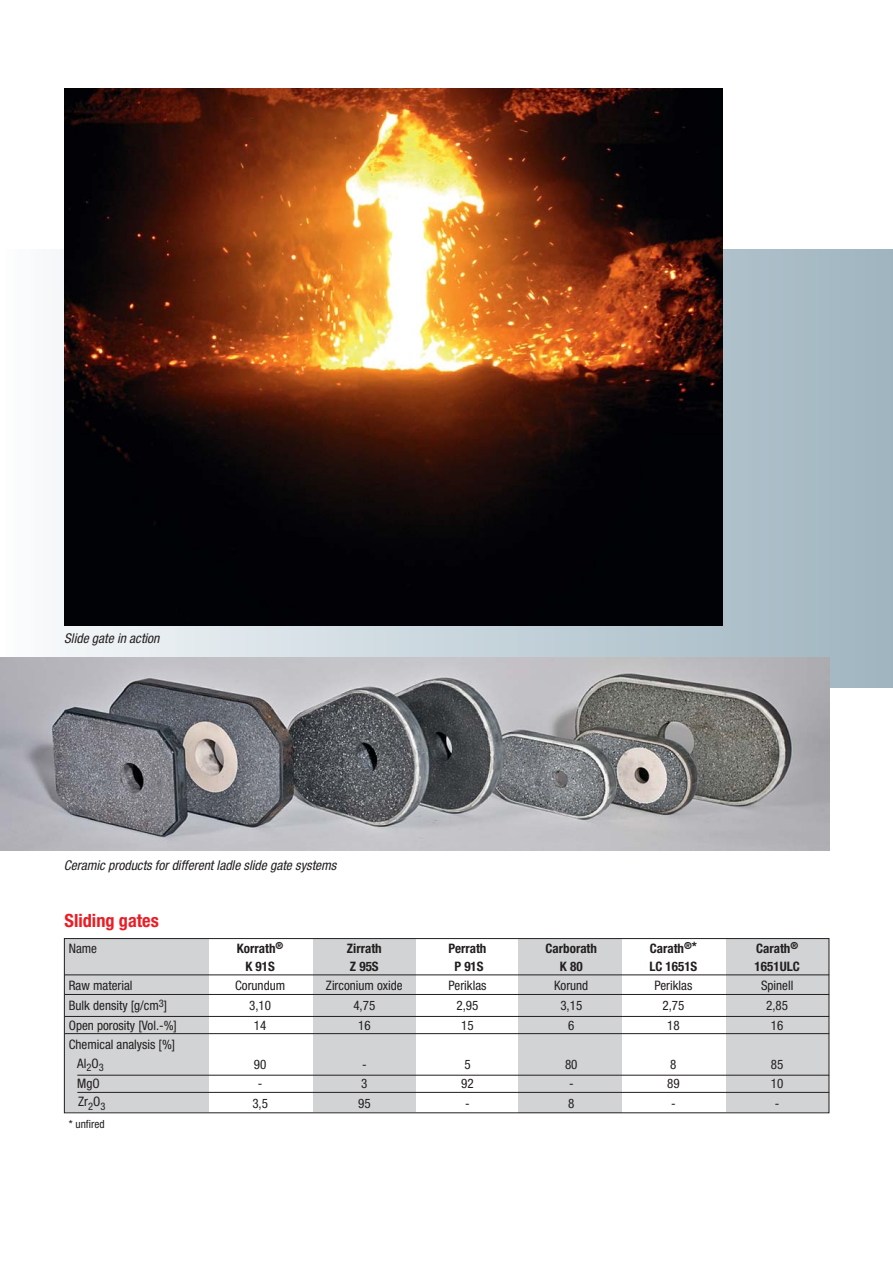
<style>
.page{position:relative;width:893px;height:1263px;background:#fff}
.page>*{position:absolute;margin:0;border:0;box-sizing:border-box;transform-origin:0 0}
.t1{font:700 condensed 18.3px "Helvetica Neue";color:#ed1c24}
.t2{font:italic condensed 13.5px "Helvetica Neue";color:#231f20}
.t3{font:condensed 13.05px/18.9px "Helvetica Neue";color:#231f20}
.t4{font:700 condensed 13.05px "Helvetica Neue";color:#231f20}
.t5{font:condensed 11.25px "Helvetica Neue";color:#231f20}
</style>
<div class="page">
<div style="left:726px;top:938px;width:103px;height:174px;background:#d1d3d4"></div>
<div style="left:65px;top:938px;width:144px;height:174px;background:#d1d3d4"></div>
<div style="left:313px;top:939px;width:103px;height:173px;background:#d1d3d4"></div>
<div style="left:519px;top:939px;width:103px;height:173px;background:#d1d3d4"></div>
<div style="left:64px;top:938px;width:765px;height:175px;border:1px solid #231f20"></div>
<hr style="left:65px;top:975px;width:764px;height:1px;background:#231f20">
<hr style="left:65px;top:994px;width:764px;height:1px;background:#231f20">
<hr style="left:65px;top:1016px;width:764px;height:1px;background:#231f20">
<hr style="left:65px;top:1033px;width:764px;height:1px;background:#231f20">
<hr style="left:77px;top:1075px;width:752px;height:1px;background:#231f20">
<hr style="left:77px;top:1092px;width:752px;height:1px;background:#231f20">
<div style="left:0;top:250px;width:893px;height:438px;background:linear-gradient(to right,#f8fafc,#9eb4c0)"></div>
<img style="left:0;top:657px;width:830px;height:193px">
<img style="left:64px;top:88px;width:659px;height:537px">
<p class="t2" style="left:64px;top:633px;width:99px">Slide gate in action</p>
<p class="t2" style="left:64px;top:860px;width:277px">Ceramic products fordifferent ladle slide gate systems</p>
<h1 class="t1" style="left:65px;top:914px;width:96px">Sliding gates</h1>
<p class="t3" style="left:69px;top:940px;width:30px">Name</p>
<p class="t4" style="left:237px;top:943px;width:48px">Korrath<sup>®</sup></p>
<p class="t4" style="left:347px;top:943px;width:36px">Zirrath</p>
<p class="t4" style="left:449px;top:943px;width:39px">Perrath</p>
<p class="t4" style="left:546px;top:943px;width:53px">Carborath</p>
<p class="t4" style="left:650px;top:943px;width:49px">Carath<sup>®</sup>*</p>
<p class="t4" style="left:756px;top:943px;width:44px">Carath<sup>®</sup></p>
<p class="t4" style="left:245px;top:961px;width:31px">K 91S</p>
<p class="t4" style="left:350px;top:961px;width:30px">Z 95S</p>
<p class="t4" style="left:454px;top:961px;width:31px">P 91S</p>
<p class="t4" style="left:560px;top:961px;width:24px">K 80</p>
<p class="t4" style="left:649px;top:961px;width:50px">LC 1651S</p>
<p class="t4" style="left:755px;top:961px;width:47px">1651ULC</p>
<p class="t3" style="left:69px;top:977px;width:65px">Raw material</p>
<p class="t3" style="left:235px;top:977px;width:52px">Corundum</p>
<p class="t3" style="left:326px;top:977px;width:78px">Zirconium oxide</p>
<p class="t3" style="left:448px;top:977px;width:39px">Periklas</p>
<p class="t3" style="left:554px;top:977px;width:36px">Korund</p>
<p class="t3" style="left:654px;top:977px;width:39px">Periklas</p>
<p class="t3" style="left:761px;top:977px;width:34px">Spinell</p>
<p class="t3" style="left:69px;top:997px;width:100px">Bulk density [g/cm<sup>3</sup>]</p>
<p class="t3" style="left:249px;top:997px;width:23px">3,10</p>
<p class="t3" style="left:353px;top:997px;width:23px">4,75</p>
<p class="t3" style="left:456px;top:997px;width:23px">2,95</p>
<p class="t3" style="left:560px;top:997px;width:23px">3,15</p>
<p class="t3" style="left:662px;top:997px;width:23px">2,75</p>
<p class="t3" style="left:766px;top:997px;width:23px">2,85</p>
<p class="t3" style="left:69px;top:1017px;width:110px">Open porosity [Vol.-%]</p>
<p class="t3" style="left:254px;top:1017px;width:14px">14</p>
<p class="t3" style="left:358px;top:1017px;width:14px">16</p>
<p class="t3" style="left:461px;top:1017px;width:14px">15</p>
<p class="t3" style="left:568px;top:1017px;width:8px">6</p>
<p class="t3" style="left:667px;top:1017px;width:14px">18</p>
<p class="t3" style="left:771px;top:1017px;width:14px">16</p>
<p class="t3" style="left:77px;top:1036px;width:99px;text-indent:-9px">Chemical analysis [%]<br>Al<sub>2</sub>O<sub>3</sub></p>
<p class="t3" style="left:254px;top:1056px;width:14px">90</p>
<p class="t3" style="left:362px;top:1056px;width:6px">-</p>
<p class="t3" style="left:464px;top:1056px;width:8px">5</p>
<p class="t3" style="left:565px;top:1056px;width:14px">80</p>
<p class="t3" style="left:670px;top:1056px;width:8px">8</p>
<p class="t3" style="left:771px;top:1056px;width:14px">85</p>
<p class="t3" style="left:77px;top:1075px;width:24px">MgO</p>
<p class="t3" style="left:258px;top:1075px;width:6px">-</p>
<p class="t3" style="left:361px;top:1075px;width:8px">3</p>
<p class="t3" style="left:461px;top:1075px;width:14px">92</p>
<p class="t3" style="left:569px;top:1075px;width:6px">-</p>
<p class="t3" style="left:667px;top:1075px;width:14px">89</p>
<p class="t3" style="left:771px;top:1075px;width:14px">10</p>
<p class="t3" style="left:78px;top:1093px;width:29px">Zr<sub>2</sub>O<sub>3</sub></p>
<p class="t3" style="left:252px;top:1095px;width:17px">3,5</p>
<p class="t3" style="left:358px;top:1095px;width:14px">95</p>
<p class="t3" style="left:465px;top:1095px;width:6px">-</p>
<p class="t3" style="left:568px;top:1095px;width:8px">8</p>
<p class="t3" style="left:671px;top:1095px;width:6px">-</p>
<p class="t3" style="left:775px;top:1095px;width:6px">-</p>
<p class="t5" style="left:69px;top:1119px;width:37px">* unfired</p>
</div>
